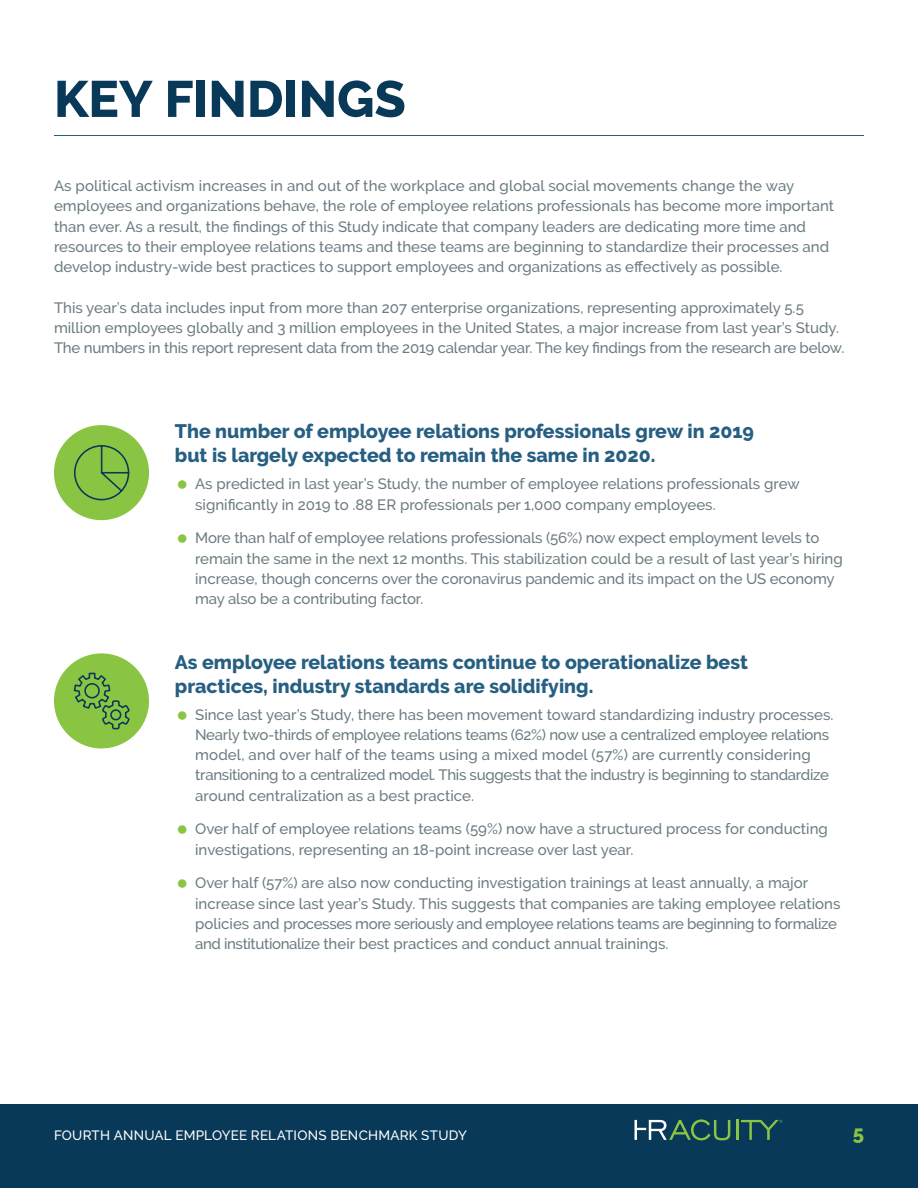
<style>
.page{position:relative;width:918px;height:1188px;background:#fff}
.page>*{position:absolute;margin:0;border:0;box-sizing:border-box;transform-origin:0 0}
.t1{font:800 51px "Raleway";color:#083959}
.t2{font:800 20.25px "Raleway";color:#89c442}
.Breaker_Text{font:800 19.5px/24px "Raleway";color:#265f82}
.Body_Copy{font:500 15px/20.2px "Raleway";color:#6b7c82}
.t3{font:500 13.5px "Raleway";letter-spacing:.015em;color:#fff}
</style>
<div class="page">
<div style="left:0;top:1104px;width:918px;height:84px;background:#083959"></div>
<svg style="left:634px;top:1119px;width:96px;height:21px"></svg>
<hr style="left:736px;top:1120px;width:2px;height:20px;background:#89c442">
<svg style="left:741px;top:1120px;width:41px;height:20px"></svg>
<div style="left:54px;top:425px;width:95px;height:95px;background:#89c442;border-radius:50%"></div>
<div style="left:54px;top:653px;width:95px;height:95px;background:#89c442;border-radius:50%"></div>
<svg style="left:73px;top:672px;width:57px;height:58px"></svg>
<svg style="left:74px;top:445px;width:56px;height:56px"></svg>
<hr style="left:54px;top:135px;width:810px;height:1px;background:#265f82">
<p class="t1" style="left:54px;top:70px;width:353px">KEY FINDINGS</p>
<p class="Body_Copy" style="left:54px;top:176px;width:782px">As political activism increases in and out of the workplace and global social movements change the way employees and organizations behave, the role of employee relations professionals has become more important than ever. As a result, the findings of this Study indicate that company leaders are dedicating more time and resources to their employee relations teams and these teams are beginning to standardize their processes and develop industry-wide best practices to support employees and organizations as effectively as possible.</p>
<p class="Body_Copy" style="left:54px;top:297px;width:792px">This year’s data includes input from more than 207 enterprise organizations, representing approximately 5.5 million employees globally and 3 million employees in the United States, a major increase from last year’s Study.<br>The numbers in this report represent data from the 2019 calendar year. The key findings from the research are below.</p>
<p class="Breaker_Text" style="left:175px;top:420px;width:581px">The number of employee relations professionals grew in 2019 but is largely expected to remain the same in 2020.</p>
<p class="Body_Copy" style="left:195px;top:474px;width:606px">As predicted in last year’s Study, the number of employee relations professionals grew significantly in 2019 to .88 ER professionals per 1,000 company employees.</p>
<p class="Body_Copy" style="left:195px;top:528px;width:649px">More than half of employee relations professionals (56%) now expect employment levels to remain the same in the next 12 months. This stabilization could be a result of last year’s hiring increase, though concerns over the coronavirus pandemic and its impact on the US economy may also be a contributing factor.</p>
<p class="Breaker_Text" style="left:175px;top:650px;width:574px">As employee relations teams continue to operationalize best practices, industry standards are solidifying.</p>
<p class="Body_Copy" style="left:195px;top:704px;width:640px">Since last year’s Study, there has been movement toward standardizing industry processes.<br>Nearly two-thirds of employee relations teams (62%) now use a centralized employee relations model, and over half of the teams using a mixed model (57%) are currently considering transitioning to a centralized model. This suggests that the industry is beginning to standardize around centralization as a best practice.</p>
<p class="Body_Copy" style="left:195px;top:819px;width:634px">Over half of employee relations teams (59%) now have a structured process for conducting investigations, representing an 18-point increase over last year.</p>
<p class="Body_Copy" style="left:195px;top:873px;width:647px">Over half (57%) are also now conducting investigation trainings at least annually, a major increase since last year’s Study. This suggests that companies are taking employee relations policies and processes more seriously and employee relations teams are beginning to formalize and institutionalize their best practices and conduct annual trainings.</p>
<p class="t3" style="left:54px;top:1127px;width:414px">FOURTH ANNUAL EMPLOYEE RELATIONS BENCHMARK STUDY</p>
<h2 class="t2" style="left:853px;top:1121px;width:13px">5</h2>
</div>
